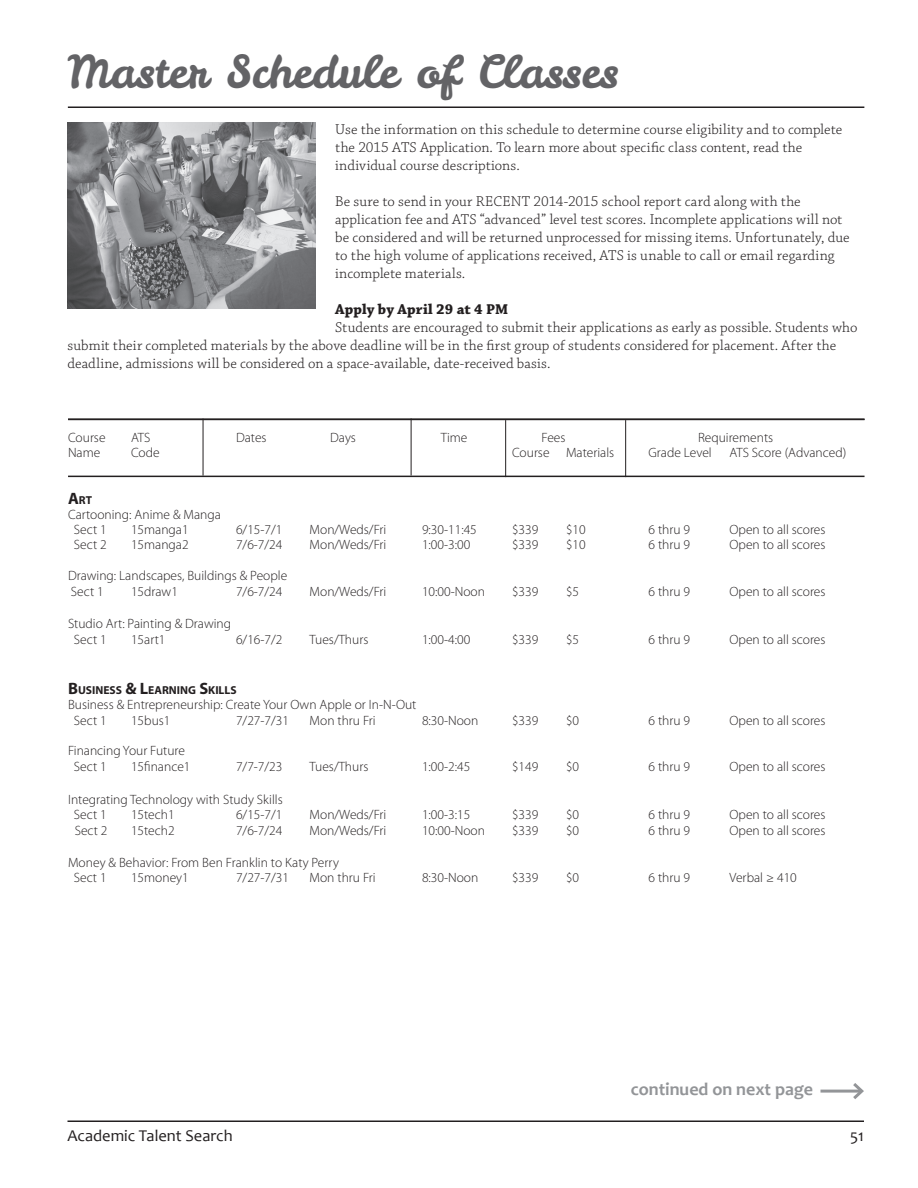
<style>
.page{position:relative;width:918px;height:1188px;background:#fff}
.page>*{position:absolute;margin:0;border:0;box-sizing:border-box;transform-origin:0 0}
.t1{font:45px "Leckerli One";color:#636366}
.t2{font:700 18px "Candara";color:#939598}
.t3{font:16.5px "Candara";color:#231f20}
.t4{font:300 15px/18px "Chaparral Pro";letter-spacing:.005em;color:#231f20}
.t5{font:700 15px "Chaparral Pro";letter-spacing:.005em;color:#231f20}
.t6{font:300 13.5px/15px "Myriad Pro";color:#231f20}
.t7{font:700 11.55px "Myriad Pro";color:#231f20}
.s1{font-size:16.5px}
</style>
<div class="page">
<hr style="left:68px;top:1120px;width:796px;height:2px;background:#231f20">
<hr style="left:68px;top:106px;width:796px;height:2px;background:#231f20">
<hr style="left:68px;top:419px;width:797px;height:1px;background:#231f20">
<hr style="left:68px;top:476px;width:797px;height:1px;background:#231f20">
<hr style="left:203px;top:419px;width:1px;height:57px;background:#231f20">
<hr style="left:411px;top:418px;width:1px;height:58px;background:#231f20">
<hr style="left:505px;top:420px;width:1px;height:57px;background:#231f20">
<hr style="left:625px;top:420px;width:1px;height:57px;background:#231f20">
<hr style="left:820px;top:1090px;width:42px;height:3px;background:#939598">
<svg style="left:850px;top:1083px;width:14px;height:16px"></svg>
<img style="left:68px;top:123px;width:247px;height:186px">
<p class="t1" style="left:68px;top:42px;width:552px">Master Schedule of Classes</p>
<p class="t4" style="left:335px;top:121px;width:508px">Use the information on this schedule to determine course eligibility and to complete the 2015 ATS Application. To learn more about specific class content, read the individual course descriptions.</p>
<p class="t4" style="left:335px;top:193px;width:516px">Be sure to send in your RECENT 2014-2015 school report card along with the application fee and ATS “advanced” level test scores. Incomplete applications will not be considered and will be returned unprocessed for missing items. Unfortunately, due to the high volume of applications received, ATS is unable to call or email regarding incomplete materials.</p>
<p class="t5" style="left:335px;top:301px;width:175px">Apply by April 29 at 4 PM</p>
<p class="t4" style="left:335px;top:319px;width:524px">Students are encouraged to submit their applications as early as possible. Students who</p>
<p class="t4" style="left:68px;top:337px;width:770px">submit their completed materials by the above deadline will be in the first group of students considered for placement. After the</p>
<p class="t4" style="left:68px;top:355px;width:485px">deadline, admissions will be considered on a space-available, date-received basis.</p>
<p class="t6" style="left:68px;top:430px;width:39px">Course</p>
<p class="t6" style="left:131px;top:430px;width:21px">ATS</p>
<p class="t6" style="left:236px;top:430px;width:32px">Dates</p>
<p class="t6" style="left:330px;top:430px;width:27px">Days</p>
<p class="t6" style="left:441px;top:430px;width:28px">Time</p>
<p class="t6" style="left:542px;top:430px;width:25px">Fees</p>
<p class="t6" style="left:698px;top:430px;width:77px">Requirements</p>
<p class="t6" style="left:68px;top:445px;width:34px">Name</p>
<p class="t6" style="left:131px;top:445px;width:30px">Code</p>
<p class="t6" style="left:512px;top:445px;width:104px">Course Materials</p>
<p class="t6" style="left:649px;top:445px;width:65px">Grade Level</p>
<p class="t6" style="left:730px;top:445px;width:118px">ATS Score (Advanced)</p>
<p class="t7" style="left:68px;top:492px;width:26px"><span class="s1">A</span>RT</p>
<p class="t6" style="left:74px;top:507px;width:149px;text-indent:-6px">Cartooning: Anime &amp; Manga<br>Sect 1</p>
<p class="t6" style="left:131px;top:521px;width:59px">15manga1</p>
<p class="t6" style="left:236px;top:521px;width:48px">6/15-7/1</p>
<p class="t6" style="left:310px;top:521px;width:78px">Mon/Weds/Fri</p>
<p class="t6" style="left:422px;top:521px;width:56px">9:30-11:45</p>
<p class="t6" style="left:512px;top:521px;width:28px">$339</p>
<p class="t6" style="left:566px;top:521px;width:21px">$10</p>
<p class="t6" style="left:649px;top:521px;width:43px">6 thru 9</p>
<p class="t6" style="left:730px;top:521px;width:97px">Open to all scores</p>
<p class="t6" style="left:74px;top:536px;width:34px">Sect 2</p>
<p class="t6" style="left:131px;top:536px;width:59px">15manga2</p>
<p class="t6" style="left:236px;top:536px;width:48px">7/6-7/24</p>
<p class="t6" style="left:310px;top:536px;width:78px">Mon/Weds/Fri</p>
<p class="t6" style="left:422px;top:536px;width:50px">1:00-3:00</p>
<p class="t6" style="left:512px;top:536px;width:28px">$339</p>
<p class="t6" style="left:566px;top:536px;width:21px">$10</p>
<p class="t6" style="left:649px;top:536px;width:43px">6 thru 9</p>
<p class="t6" style="left:730px;top:536px;width:97px">Open to all scores</p>
<p class="t6" style="left:68px;top:567px;width:221px;line-height:16.2px">Drawing: Landscapes, Buildings &amp; People<br>Sect 1</p>
<p class="t6" style="left:131px;top:584px;width:48px">15draw1</p>
<p class="t6" style="left:236px;top:584px;width:48px">7/6-7/24</p>
<p class="t6" style="left:310px;top:584px;width:78px">Mon/Weds/Fri</p>
<p class="t6" style="left:422px;top:584px;width:64px">10:00-Noon</p>
<p class="t6" style="left:512px;top:584px;width:28px">$339</p>
<p class="t6" style="left:566px;top:584px;width:15px">$5</p>
<p class="t6" style="left:649px;top:584px;width:43px">6 thru 9</p>
<p class="t6" style="left:730px;top:584px;width:97px">Open to all scores</p>
<p class="t6" style="left:74px;top:615px;width:159px;line-height:16.5px;text-indent:-6px">Studio Art: Painting &amp; Drawing<br>Sect 1</p>
<p class="t6" style="left:131px;top:632px;width:36px">15art1</p>
<p class="t6" style="left:236px;top:632px;width:48px">6/16-7/2</p>
<p class="t6" style="left:310px;top:632px;width:60px">Tues/Thurs</p>
<p class="t6" style="left:422px;top:632px;width:50px">1:00-4:00</p>
<p class="t6" style="left:512px;top:632px;width:28px">$339</p>
<p class="t6" style="left:566px;top:632px;width:15px">$5</p>
<p class="t6" style="left:649px;top:632px;width:43px">6 thru 9</p>
<p class="t6" style="left:730px;top:632px;width:97px">Open to all scores</p>
<p class="t7" style="left:68px;top:682px;width:170px"><span class="s1">B</span>USINESS <span class="s1">&amp; L</span>EARNING <span class="s1">S</span>KILLS</p>
<p class="t6" style="left:74px;top:696px;width:344px;line-height:16.2px;text-indent:-6px">Business &amp; Entrepreneurship: Create Your Own Apple or In-N-Out<br>Sect 1</p>
<p class="t6" style="left:131px;top:713px;width:41px">15bus1</p>
<p class="t6" style="left:236px;top:713px;width:55px">7/27-7/31</p>
<p class="t6" style="left:310px;top:713px;width:68px">Mon thru Fri</p>
<p class="t6" style="left:422px;top:713px;width:58px">8:30-Noon</p>
<p class="t6" style="left:512px;top:713px;width:28px">$339</p>
<p class="t6" style="left:566px;top:713px;width:15px">$0</p>
<p class="t6" style="left:649px;top:713px;width:43px">6 thru 9</p>
<p class="t6" style="left:730px;top:713px;width:97px">Open to all scores</p>
<p class="t6" style="left:74px;top:742px;width:112px;line-height:16.2px;text-indent:-6px">Financing Your Future<br>Sect 1</p>
<p class="t6" style="left:131px;top:759px;width:61px">15finance1</p>
<p class="t6" style="left:236px;top:759px;width:48px">7/7-7/23</p>
<p class="t6" style="left:310px;top:759px;width:60px">Tues/Thurs</p>
<p class="t6" style="left:422px;top:759px;width:50px">1:00-2:45</p>
<p class="t6" style="left:512px;top:759px;width:28px">$149</p>
<p class="t6" style="left:566px;top:759px;width:15px">$0</p>
<p class="t6" style="left:649px;top:759px;width:43px">6 thru 9</p>
<p class="t6" style="left:730px;top:759px;width:97px">Open to all scores</p>
<p class="t6" style="left:74px;top:792px;width:210px;text-indent:-6px">Integrating Technology with Study Skills<br>Sect 1</p>
<p class="t6" style="left:131px;top:807px;width:45px">15tech1</p>
<p class="t6" style="left:236px;top:807px;width:48px">6/15-7/1</p>
<p class="t6" style="left:310px;top:807px;width:78px">Mon/Weds/Fri</p>
<p class="t6" style="left:422px;top:807px;width:50px">1:00-3:15</p>
<p class="t6" style="left:512px;top:807px;width:28px">$339</p>
<p class="t6" style="left:566px;top:807px;width:15px">$0</p>
<p class="t6" style="left:649px;top:807px;width:43px">6 thru 9</p>
<p class="t6" style="left:730px;top:807px;width:97px">Open to all scores</p>
<p class="t6" style="left:75px;top:823px;width:34px">Sect 2</p>
<p class="t6" style="left:131px;top:823px;width:45px">15tech2</p>
<p class="t6" style="left:236px;top:823px;width:48px">7/6-7/24</p>
<p class="t6" style="left:310px;top:823px;width:78px">Mon/Weds/Fri</p>
<p class="t6" style="left:422px;top:823px;width:64px">10:00-Noon</p>
<p class="t6" style="left:512px;top:823px;width:28px">$339</p>
<p class="t6" style="left:566px;top:823px;width:15px">$0</p>
<p class="t6" style="left:649px;top:823px;width:43px">6 thru 9</p>
<p class="t6" style="left:730px;top:823px;width:97px">Open to all scores</p>
<p class="t6" style="left:74px;top:855px;width:266px;text-indent:-6px">Money &amp; Behavior: From Ben Franklin to Katy Perry<br>Sect 1</p>
<p class="t6" style="left:131px;top:870px;width:59px">15money1</p>
<p class="t6" style="left:236px;top:870px;width:55px">7/27-7/31</p>
<p class="t6" style="left:310px;top:870px;width:68px">Mon thru Fri</p>
<p class="t6" style="left:422px;top:870px;width:58px">8:30-Noon</p>
<p class="t6" style="left:512px;top:870px;width:28px">$339</p>
<p class="t6" style="left:566px;top:870px;width:15px">$0</p>
<p class="t6" style="left:649px;top:870px;width:43px">6 thru 9</p>
<p class="t6" style="left:730px;top:870px;width:69px">Verbal ≥ 410</p>
<p class="t2" style="left:631px;top:1078px;width:184px">continued on next page</p>
<p class="t3" style="left:68px;top:1126px;width:167px">Academic Talent Search</p>
<p class="t3" style="left:850px;top:1126px;width:15px">51</p>
</div>
